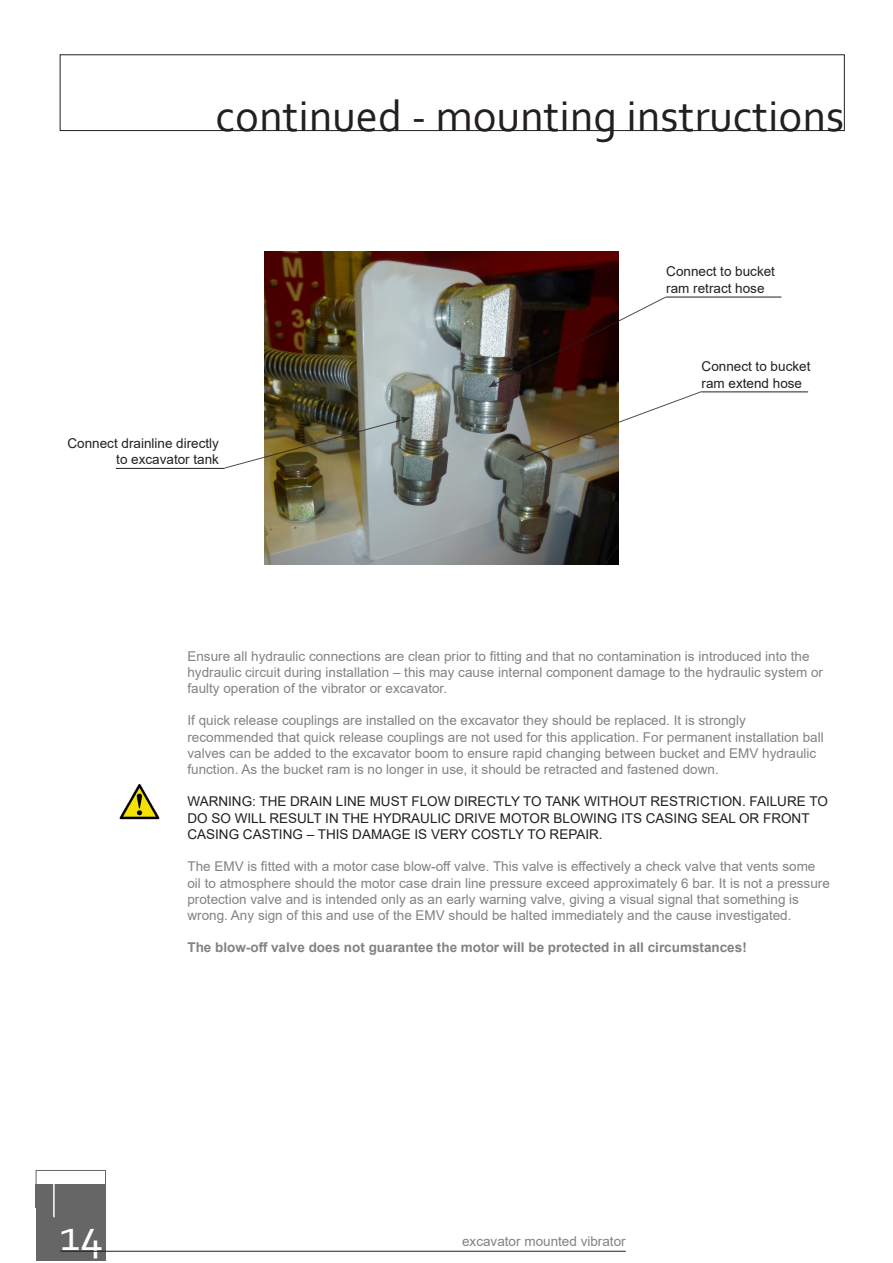
<style>
.page{position:relative;width:893px;height:1263px;background:#fff}
.page>*{position:absolute;margin:0;border:0;box-sizing:border-box;transform-origin:0 0}
.t1{font:45px "Corbel";color:#231f20}
.t2{font:45px "Corbel";color:#fff}
.t3{font:13.5px/16.2px "Arial";color:#808285}
.t4{font:13.5px/16.2px "Arial";color:#231f20}
.t5{font:700 13.5px "Arial";color:#808285}
</style>
<div class="page">
<img style="left:265px;top:251px;width:353px;height:313px">
<img style="left:119px;top:785px;width:40px;height:35px">
<div style="left:36px;top:1184px;width:70px;height:77px;background:#666"></div>
<div style="left:36px;top:1170px;width:70px;height:90px;border:1px solid #666"></div>
<hr style="left:53px;top:1175px;width:2px;height:42px;background:#fff">
<hr style="left:60px;top:1251px;width:566px;height:1px;background:#231f20">
<svg style="left:224px;top:417px;width:186px;height:52px"></svg>
<hr style="left:116px;top:468px;width:109px;height:1px;background:#231f20">
<hr style="left:702px;top:391px;width:106px;height:1px;background:#231f20">
<hr style="left:666px;top:297px;width:115px;height:1px;background:#231f20">
<div style="left:60px;top:54px;width:785px;height:77px;border:1px solid #231f20"></div>
<svg style="left:488px;top:296px;width:215px;height:164px"></svg>
<p class="t1" style="left:215px;top:88px;width:630px">continued - mounting instructions</p>
<p class="t4" style="left:666px;top:263px;width:110px">Connect to bucket ram retract hose</p>
<p class="t4" style="left:67px;top:435px;width:153px;text-align:right">Connect drainline directly to excavator tank</p>
<p class="t4" style="left:702px;top:358px;width:110px">Connect to bucket ram extend hose</p>
<p class="t3" style="left:187px;top:648px;width:637px">Ensure all hydraulic connections are clean prior to fitting and that no contamination is introduced into the hydraulic circuit during installation – this may cause internal component damage to the hydraulic system or faulty operation of the vibrator or excavator.</p>
<p class="t3" style="left:187px;top:712px;width:638px">If quick release couplings are installed on the excavator they should be replaced. It is strongly recommended that quick release couplings are not used for this application. For permanent installation ball valves can be added to the excavator boom to ensure rapid changing between bucket and EMV hydraulic function. As the bucket ram is no longer in use, it should be retracted and fastened down.</p>
<p class="t4" style="left:187px;top:793px;width:642px">WARNING: THE DRAIN LINE MUST FLOW DIRECTLY TO TANK WITHOUT RESTRICTION. FAILURE TO<br>DO SO WILL RESULT IN THE HYDRAULIC DRIVE MOTOR BLOWING ITS CASING SEAL OR FRONT</p>
<p class="t4" style="left:187px;top:826px;width:417px">CASING CASTING – THIS DAMAGE IS VERY COSTLY TO REPAIR.</p>
<p class="t3" style="left:187px;top:858px;width:644px">The EMV is fitted with a motor case blow-off valve. This valve is effectively a check valve that vents some oil to atmosphere should the motor case drain line pressure exceed approximately 6 bar. It is not a pressure protection valve and is intended only as an early warning valve, giving a visual signal that something is wrong. Any sign of this and use of the EMV should be halted immediately and the cause investigated.</p>
<p class="t5" style="left:187px;top:938px;width:561px">The blow-off valve does not guarantee the motor will be protected in all circumstances!</p>
<p class="t2" style="left:60px;top:1207px;width:45px">14</p>
<p class="t3" style="left:462px;top:1233px;width:165px">excavator mounted vibrator</p>
</div>
